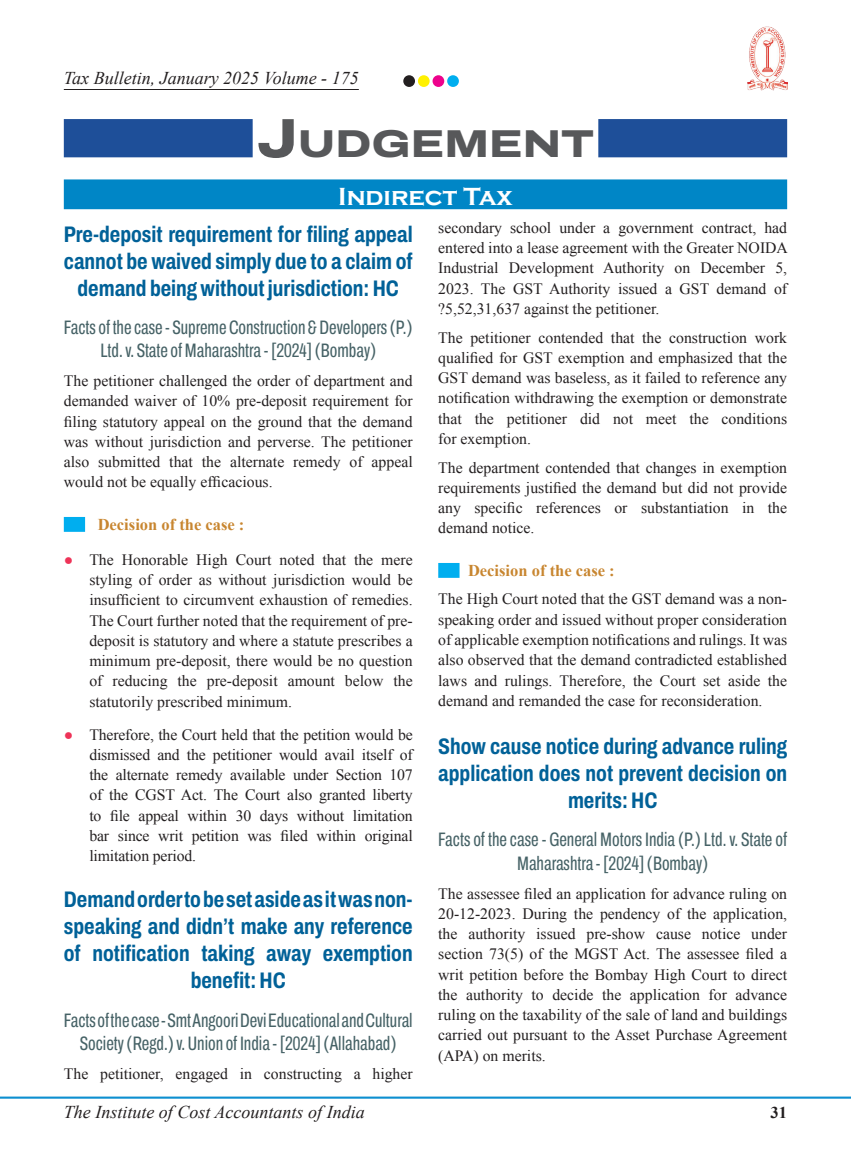
<style>
.page{position:relative;width:851px;height:1157px;background:#fff}
.page>*{position:absolute;margin:0;border:0;box-sizing:border-box;transform-origin:0 0}
.Notification___Press{font:800 38.85px "Archivo Expanded";color:#57585a}
.Indirect___Direct{font:700 25.5px "Copperplate Gothic";color:#fff}
.Judgement_Head{font:700 22.5px/27px "Archivo Condensed";color:#016198;text-align:center}
.Judgement_sub_head{font:extra-condensed 19.5px/23.4px "Archivo";color:#466266;text-align:center}
.t1{font:italic 18px "Times New Roman";color:#231f20}
.New_Sub_Head{font:700 16.5px "Times New Roman";color:#c88630}
.t2{font:700 16.5px "Times New Roman";color:#231f20}
.Body{font:15.75px/20.2px "Times New Roman";color:#231f20;text-align:justify}
.s1{font-size:55.5px}
.s2{font-family:"Arial";font-weight:700;color:#ee3358}
</style>
<div class="page">
<hr style="left:0;top:1096px;width:850px;height:2px;background:#0d8fd0">
<img style="left:747px;top:26px;width:40px;height:64px">
<hr style="left:64px;top:89px;width:295px;height:1px;background:#231f20">
<div style="left:403px;top:75px;width:12px;height:12px;background:#231f20;border-radius:50%"></div>
<div style="left:418px;top:75px;width:11px;height:12px;background:#fff101;border-radius:50%"></div>
<div style="left:432px;top:75px;width:12px;height:12px;background:#ed028c;border-radius:50%"></div>
<div style="left:447px;top:75px;width:12px;height:12px;background:#00aeef;border-radius:50%"></div>
<div style="left:64px;top:517px;width:216px;height:15px;background:#00aeef"></div>
<div style="left:85px;top:513px;width:225px;height:21px;background:#fff"></div>
<div style="left:438px;top:563px;width:216px;height:15px;background:#00aeef"></div>
<div style="left:459px;top:558px;width:225px;height:22px;background:#fff"></div>
<div style="left:64px;top:119px;width:723px;height:38px;background:#1e4f99"></div>
<div style="left:253px;top:115px;width:345px;height:51px;background:#fff"></div>
<div style="left:64px;top:179px;width:723px;height:30px;background:#0086c6"></div>
<p class="t1" style="left:64px;top:66px;width:296px">Tax Bulletin, January 2025 Volume - 175</p>
<p class="Notification___Press" style="left:257px;top:114px;width:338px"><span class="s1">J</span>UDGEMENT</p>
<p class="Indirect___Direct" style="left:338px;top:182px;width:176px">Indirect Tax</p>
<p class="Judgement_Head" style="left:64px;top:220px;width:350px">Pre-deposit requirement for filing appeal cannot be waived simply due to a claim of demand being without jurisdiction: HC</p>
<p class="Judgement_sub_head" style="left:64px;top:315px;width:350px">Facts of the case - Supreme Construction &amp; Developers (P.)<br>Ltd. v. State of Maharashtra - [2024] (Bombay)</p>
<p class="Body" style="left:64px;top:370px;width:350px">The petitioner challenged the order of department and demanded waiver of 10% pre-deposit requirement for filing statutory appeal on the ground that the demand was without jurisdiction and perverse. The petitioner also submitted that the alternate remedy of appeal would not be equally efficacious.</p>
<p class="New_Sub_Head" style="left:98px;top:513px;width:148px">Decision of the case :</p>
<p class="Body" style="left:89px;top:549px;width:325px;text-indent:-26px"><span class="s2">●</span> The Honorable High Court noted that the mere styling of order as without jurisdiction would be insufficient to circumvent exhaustion of remedies.<br>The Court further noted that the requirement of pre&shy;deposit is statutory and where a statute prescribes a minimum pre-deposit, there would be no question of reducing the pre-deposit amount below the statutorily prescribed minimum.</p>
<p class="Body" style="left:89px;top:724px;width:325px;text-indent:-26px"><span class="s2">●</span> Therefore, the Court held that the petition would be dismissed and the petitioner would avail itself of the alternate remedy available under Section 107 of the CGST Act. The Court also granted liberty to file appeal within 30 days without limitation bar since writ petition was filed within original limitation period.</p>
<p class="Judgement_Head" style="left:64px;top:886px;width:350px">Demand order to be set aside as it was non&shy;speaking and didn’t make any reference of notification taking away exemption benefit: HC</p>
<p class="Judgement_sub_head" style="left:64px;top:1008px;width:350px">Facts of the case - Smt Angoori Devi Educational and Cultural<br>Society (Regd.) v. Union of India - [2024] (Allahabad)</p>
<p class="Body" style="left:64px;top:1063px;width:350px">The petitioner, engaged in constructing a higher</p>
<p class="Body" style="left:438px;top:217px;width:351px">secondary school under a government contract, had entered into a lease agreement with the Greater NOIDA Industrial Development Authority on December 5, 2023. The GST Authority issued a GST demand of ?5,52,31,637 against the petitioner.</p>
<p class="Body" style="left:438px;top:327px;width:350px">The petitioner contended that the construction work qualified for GST exemption and emphasized that the GST demand was baseless, as it failed to reference any notification withdrawing the exemption or demonstrate that the petitioner did not meet the conditions for exemption.</p>
<p class="Body" style="left:438px;top:457px;width:350px">The department contended that changes in exemption requirements justified the demand but did not provide any specific references or substantiation in the demand notice.</p>
<p class="New_Sub_Head" style="left:468px;top:559px;width:148px">Decision of the case :</p>
<p class="Body" style="left:438px;top:589px;width:350px">The High Court noted that the GST demand was a non&shy;speaking order and issued without proper consideration of applicable exemption notifications and rulings. It was also observed that the demand contradicted established laws and rulings. Therefore, the Court set aside the demand and remanded the case for reconsideration.</p>
<p class="Judgement_Head" style="left:438px;top:732px;width:350px">Show cause notice during advance ruling application does not prevent decision on merits: HC</p>
<p class="Judgement_sub_head" style="left:438px;top:828px;width:350px">Facts of the case - General Motors India (P.) Ltd. v. State of<br>Maharashtra - [2024] (Bombay)</p>
<p class="Body" style="left:438px;top:883px;width:350px">The assessee filed an application for advance ruling on 20-12-2023. During the pendency of the application, the authority issued pre-show cause notice under section 73(5) of the MGST Act. The assessee filed a writ petition before the Bombay High Court to direct the authority to decide the application for advance ruling on the taxability of the sale of land and buildings carried out pursuant to the Asset Purchase Agreement (APA) on merits.</p>
<p class="t1" style="left:64px;top:1099px;width:302px">The Institute of Cost Accountants of India</p>
<p class="t2" style="left:770px;top:1100px;width:18px">31</p>
</div>
